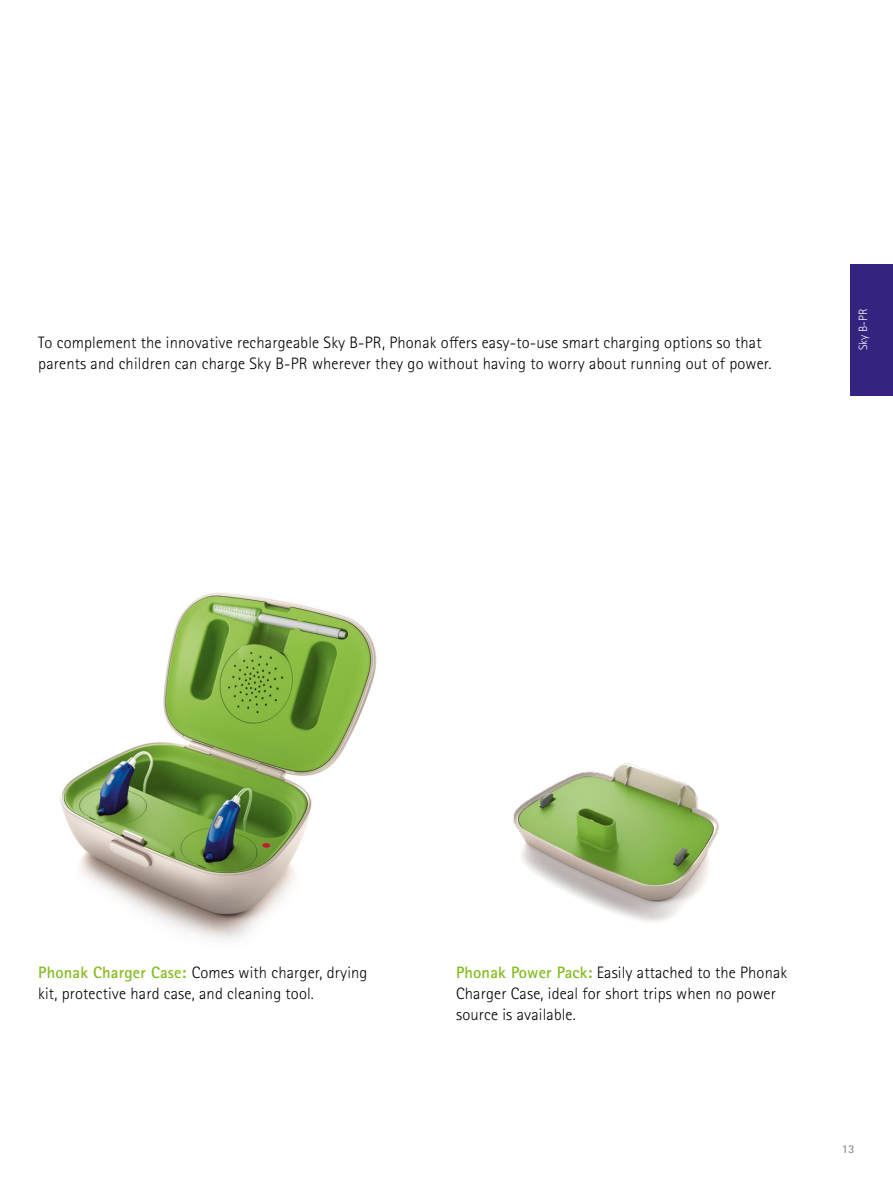
<style>
.page{position:relative;width:893px;height:1191px;background:#fff}
.page>*{position:absolute;margin:0;border:0;box-sizing:border-box;transform-origin:0 0}
.PHO_Bodycopy_11pt_Bl{font:300 16.5px/21px "Rotis Sans Serif Pro";letter-spacing:.01em;color:#000}
.PHO_Marginalia_8pt_W{font:300 12px "Rotis Sans Serif Pro";color:#fff}
.t1{font:700 12px "Rotis Sans Serif Pro";color:#919189}
.s1{font-weight:700;color:#85bc22}
</style>
<div class="page">
<img style="left:513px;top:763px;width:206px;height:159px">
<img style="left:60px;top:592px;width:317px;height:348px">
<div style="left:850px;top:264px;width:43px;height:131px;background:#35237f"></div>
<p class="PHO_Bodycopy_11pt_Bl" style="left:38px;top:332px;width:735px">To complement the innovative rechargeable Sky B-PR, Phonak offers easy-to-use smart charging options so that parents and children can charge Sky B-PR wherever they go without having to worry about running out of power.</p>
<p class="PHO_Marginalia_8pt_W" style="left:856px;top:350px;width:43px;rotate:-90deg">Sky B-PR</p>
<p class="PHO_Bodycopy_11pt_Bl" style="left:38px;top:962px;width:331px"><span class="s1">Phonak Charger Case:</span> Comes with charger, drying kit, protective hard case, and cleaning tool.</p>
<p class="PHO_Bodycopy_11pt_Bl" style="left:456px;top:962px;width:333px"><span class="s1">Phonak Power Pack:</span> Easily attached to the Phonak<br>Charger Case, ideal for short trips when no power source is available.</p>
<p class="t1" style="left:842px;top:1141px;width:15px">13</p>
</div>
